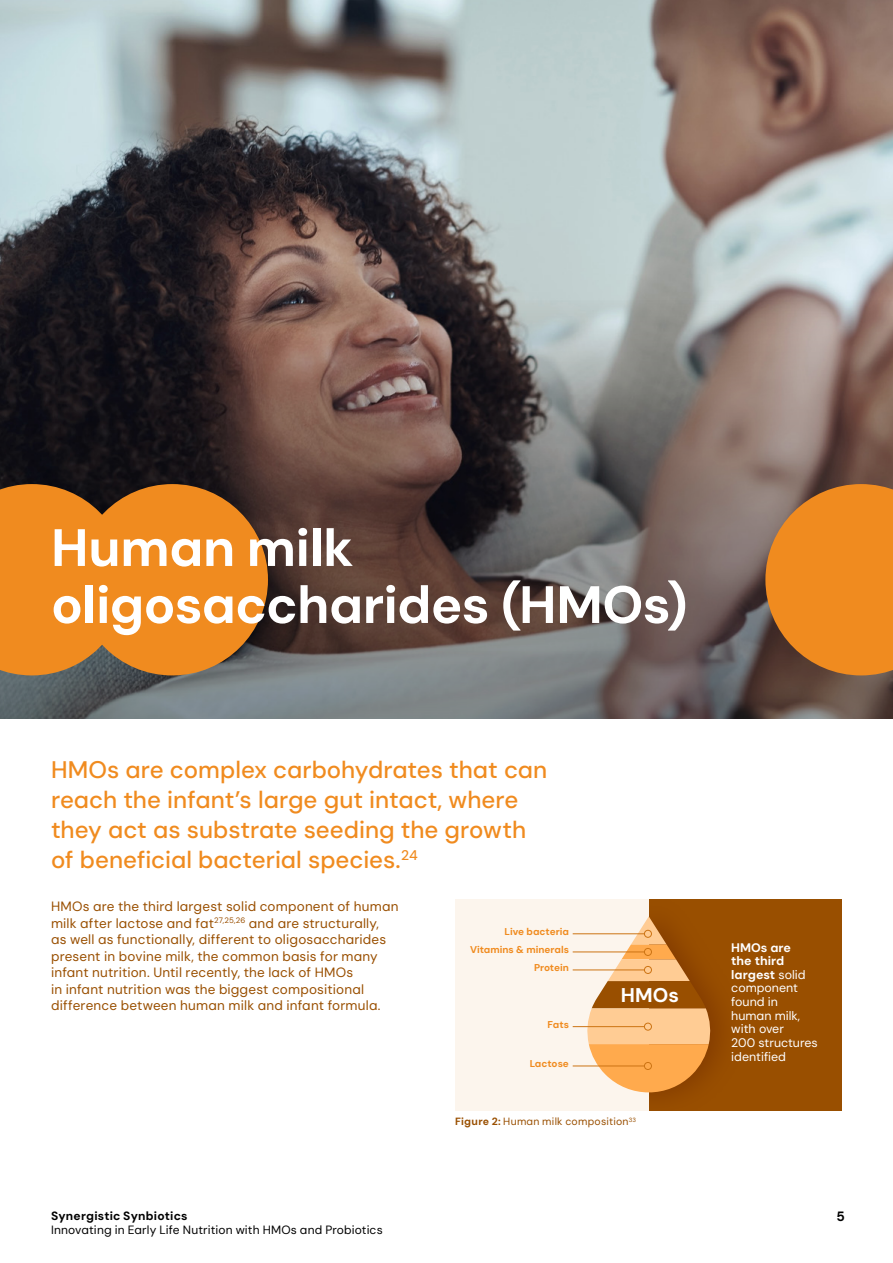
<style>
.page{position:relative;width:893px;height:1263px;background:#fff}
.page>*{position:absolute;margin:0;border:0;box-sizing:border-box;transform-origin:0 0}
.t1{font:700 52.5px/57px "DM Sans";letter-spacing:-.015em;color:#fff}
.t2{font:500 24px/30px "DM Sans";color:#f08b1f}
.t3{font:700 19.8px "DM Sans";color:#fff}
.t4{font:13.5px/16.5px "DM Sans";letter-spacing:.015em;color:#994f00}
.t5{font:700 13.5px "DM Sans";color:#000}
.t6{font:12.45px/13.6px "DM Sans";color:#fff}
.t7{font:12px "DM Sans";letter-spacing:.01em;color:#000}
.t8{font:700 12px "DM Sans";letter-spacing:.02em;color:#000}
.t9{font:10.5px "DM Sans";letter-spacing:.025em;color:#994f00}
.t10{font:700 9.9px/18px "DM Sans";color:#f08b1f;text-align:right}
.s1{font-weight:700}
</style>
<div class="page">
<img style="left:0;top:0;width:893px;height:301px">
<svg style="left:0;top:301px;width:893px;height:417px;background:#635754"></svg>
<svg style="left:765px;top:484px;width:128px;height:191px;background:#d88127"></svg>
<div style="left:77px;top:484px;width:191px;height:191px;background:#f08b1f;border-radius:50%"></div>
<svg style="left:0;top:484px;width:128px;height:191px"></svg>
<div style="left:649px;top:899px;width:193px;height:212px;background:#994f00"></div>
<div style="left:455px;top:899px;width:194px;height:212px;background:#fcf5ed"></div>
<svg style="left:586px;top:916px;width:125px;height:182px"></svg>
<hr style="left:573px;top:933px;width:75px;height:1px;background:#cc7414">
<div style="left:644px;top:930px;width:7px;height:7px;background:#ffcc94;border-radius:50%"></div>
<div style="left:644px;top:930px;width:8px;height:8px;border:1px solid #cc7414;border-radius:50%"></div>
<hr style="left:573px;top:952px;width:75px;height:1px;background:#cc7414">
<div style="left:644px;top:948px;width:7px;height:7px;background:#ffaa4d;border-radius:50%"></div>
<div style="left:644px;top:948px;width:8px;height:8px;border:1px solid #cc7414;border-radius:50%"></div>
<hr style="left:573px;top:970px;width:75px;height:1px;background:#cc7414">
<div style="left:644px;top:966px;width:7px;height:7px;background:#ffcc94;border-radius:50%"></div>
<div style="left:644px;top:966px;width:8px;height:8px;border:1px solid #cc7414;border-radius:50%"></div>
<hr style="left:573px;top:1026px;width:75px;height:1px;background:#cc7414">
<div style="left:644px;top:1023px;width:7px;height:7px;background:#ffcc94;border-radius:50%"></div>
<div style="left:644px;top:1023px;width:8px;height:7px;border:1px solid #cc7414;border-radius:50%"></div>
<hr style="left:573px;top:1066px;width:75px;height:1px;background:#cc7414">
<div style="left:644px;top:1062px;width:7px;height:7px;background:#ffaa4d;border-radius:50%"></div>
<div style="left:644px;top:1062px;width:8px;height:8px;border:1px solid #cc7414;border-radius:50%"></div>
<h1 class="t1" style="left:51px;top:519px;width:638px">Human milk oligosaccharides (HMOs)</h1>
<h2 class="t2" style="left:51px;top:754px;width:498px">HMOs are complex carbohydrates that can reach the infant’s large gut intact, where they act as substrate seeding the growth of beneficial bacterial species.<sup>24</sup></h2>
<p class="t4" style="left:51px;top:898px;width:349px">HMOs are the third largest solid component of human milk after lactose and fat<sup>27,25,26</sup> and are structurally,<br>as well as functionally, different to oligosaccharides present in bovine milk, the common basis for many infant nutrition. Until recently, the lack of HMOs<br>in infant nutrition was the biggest compositional difference between human milk and infant formula.</p>
<p class="t10" style="left:470px;top:922px;width:100px">Live bacteria<br>Vitamins &amp; minerals<br>Protein</p>
<p class="t10" style="left:548px;top:1015px;width:23px">Fats</p>
<p class="t10" style="left:530px;top:1054px;width:41px">Lactose</p>
<h3 class="t3" style="left:621px;top:983px;width:59px">HMOs</h3>
<p class="t8" style="left:51px;top:1208px;width:138px">Synergistic Synbiotics</p>
<p class="t7" style="left:51px;top:1222px;width:333px">Innovating in Early Life Nutrition with HMOs and Probiotics</p>
<p class="t9" style="left:455px;top:1115px;width:183px"><span class="s1">Figure 2:</span> Human milk composition<sup>33</sup></p>
<p class="t6" style="left:731px;top:940px;width:88px"><span class="s1">HMOs are<br>the third largest</span> solid component found in human milk, with over<br>200 structures identified</p>
<p class="t5" style="left:836px;top:1208px;width:10px">5</p>
</div>
